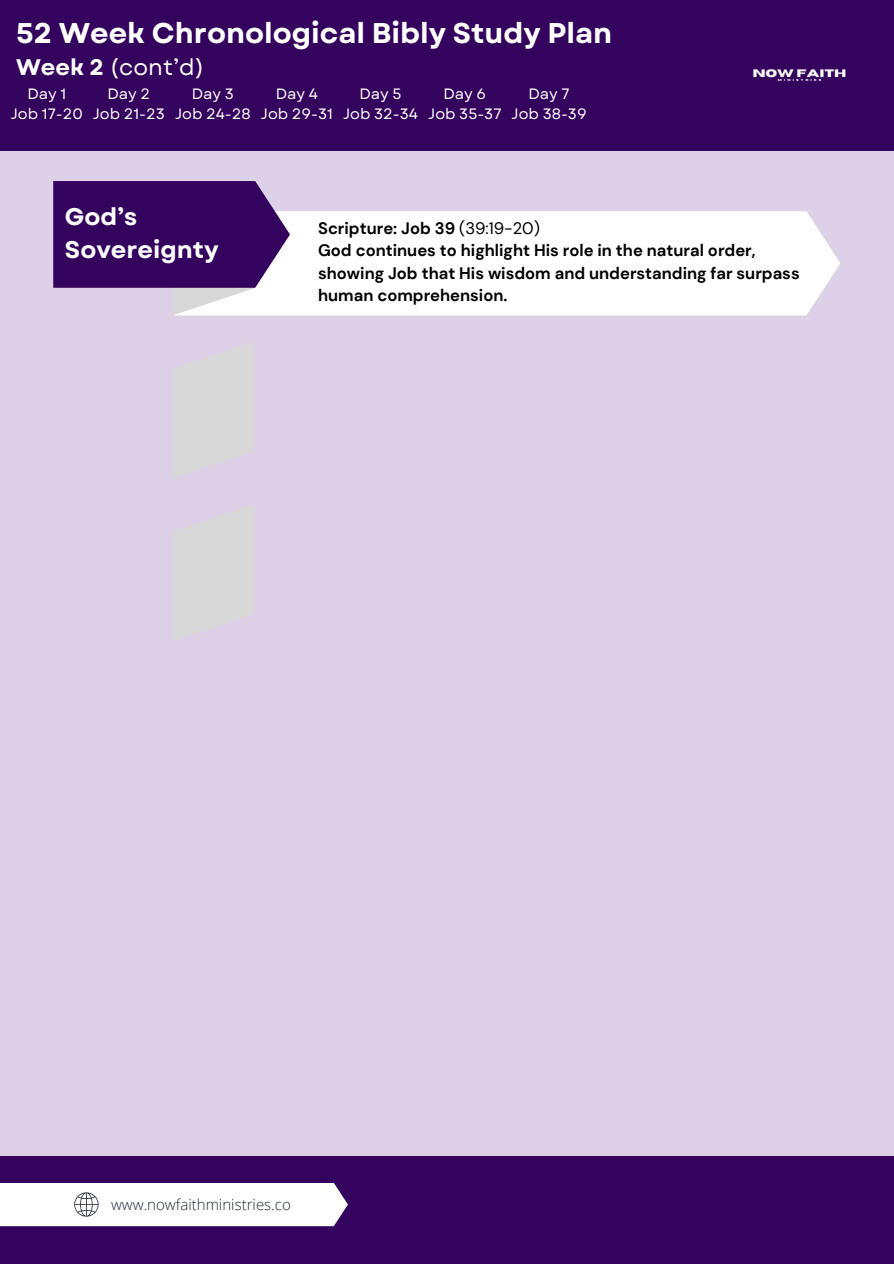
<style>
.page{position:relative;width:894px;height:1264px;background:#fff}
.page>*{position:absolute;margin:0;border:0;box-sizing:border-box;transform-origin:0 0}
.t1{font:700 28.5px "Garet";color:#fff}
.t2{font:700 24px/32.7px "Garet";color:#fff}
.t3{font:22.5px "Garet";color:#fff}
.t4{font:700 16.5px/22.5px "DM Sans";color:#000}
.t5{font:15px "Garet";color:#fff}
.t6{font:300 15px "Open Sans";color:#1f2839}
.s1{font-weight:700}
.s2{font-weight:400}
</style>
<div class="page">
<div style="left:0;top:0;width:893px;height:1263px;background:#ddd1e7"></div>
<div style="left:290px;top:211px;width:550px;height:104px;background:#fff"></div>
<svg style="left:53px;top:179px;width:237px;height:136px"></svg>
<svg style="left:173px;top:342px;width:81px;height:136px"></svg>
<svg style="left:173px;top:505px;width:81px;height:136px"></svg>
<div style="left:0;top:0;width:893px;height:150px;background:#34035e"></div>
<div style="left:0;top:1156px;width:893px;height:107px;background:#34035e"></div>
<div style="left:0;top:1183px;width:348px;height:43px;background:#fff"></div>
<img style="left:753px;top:68px;width:93px;height:13px">
<p class="t1" style="left:16px;top:12px;width:597px">52 Week Chronological Bibly Study Plan</p>
<p class="t3" style="left:16px;top:51px;width:190px"><span class="s1">Week 2</span> (cont’d)</p>
<p class="t5" style="left:27px;top:83px;width:40px">Day 1</p>
<p class="t5" style="left:11px;top:103px;width:74px">Job 17-20</p>
<p class="t5" style="left:107px;top:83px;width:44px">Day 2</p>
<p class="t5" style="left:93px;top:103px;width:74px">Job 21-23</p>
<p class="t5" style="left:192px;top:83px;width:44px">Day 3</p>
<p class="t5" style="left:175px;top:103px;width:77px">Job 24-28</p>
<p class="t5" style="left:276px;top:83px;width:44px">Day 4</p>
<p class="t5" style="left:261px;top:103px;width:74px">Job 29-31</p>
<p class="t5" style="left:359px;top:83px;width:43px">Day 5</p>
<p class="t5" style="left:343px;top:103px;width:76px">Job 32-34</p>
<p class="t5" style="left:443px;top:83px;width:44px">Day 6</p>
<h2 class="t5" style="left:428px;top:103px;width:75px">Job 35-37</h2>
<p class="t5" style="left:528px;top:83px;width:43px">Day 7</p>
<p class="t5" style="left:511px;top:103px;width:76px">Job 38-39</p>
<p class="t2" style="left:65px;top:201px;width:155px">God’s<br>Sovereignty</p>
<h3 class="t4" style="left:318px;top:217px;width:223px">Scripture: Job 39 <span class="s2">(39:19-20)</span></h3>
<p class="t4" style="left:318px;top:239px;width:483px">God continues to highlight His role in the natural order, showing Job that His wisdom and understanding far surpass human comprehension.</p>
<p class="t6" style="left:111px;top:1194px;width:181px">www.nowfaithministries.co</p>
</div>
